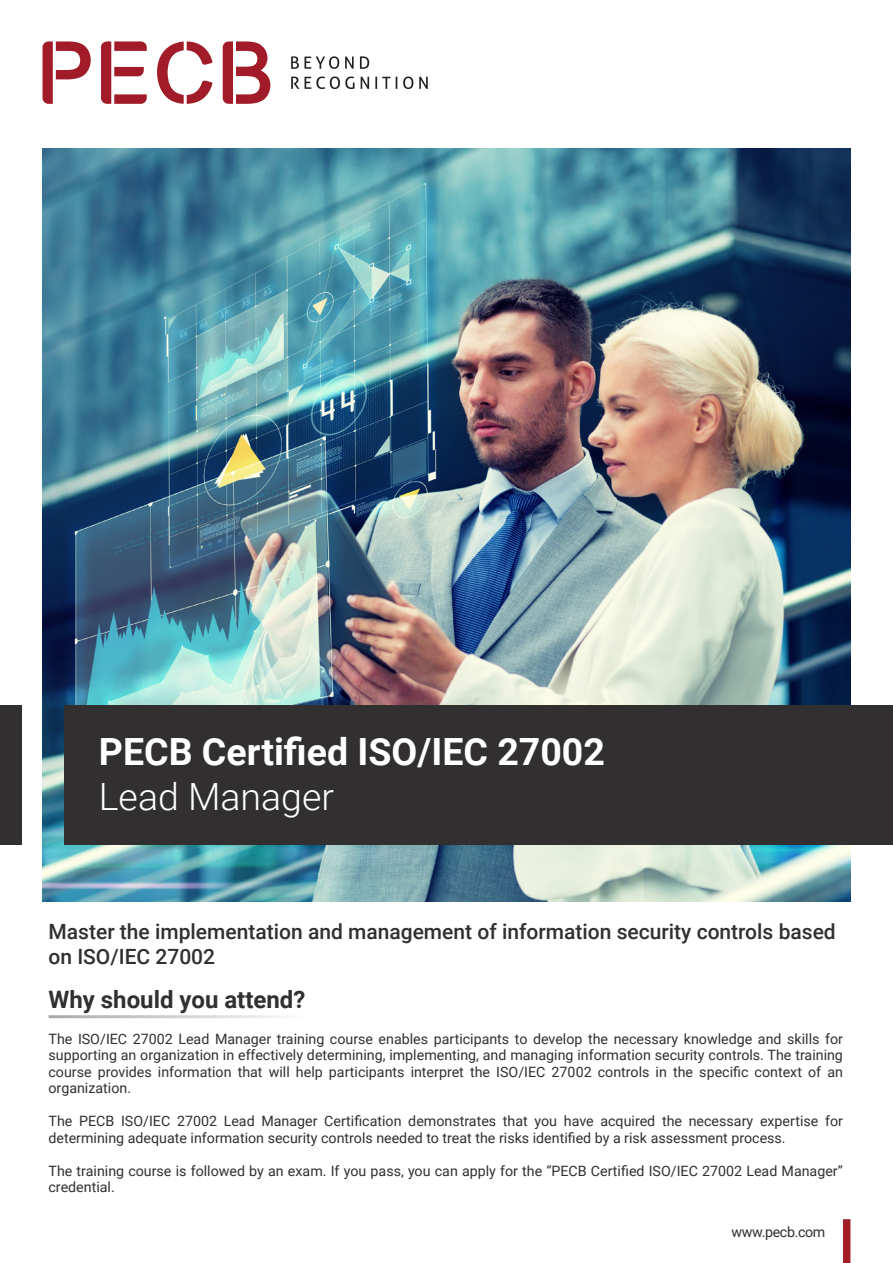
<style>
.page{position:relative;width:893px;height:1263px;background:#fff}
.page>*{position:absolute;margin:0;border:0;box-sizing:border-box;transform-origin:0 0}
.t1{font:700 37.5px "Roboto";color:#fff}
.t2{font:300 37.5px "Roboto";color:#fff}
.t3{font:700 24px "Roboto";color:#312f30}
.t4{font:500 21px/25.2px "Roboto";color:#312f30}
.Bullet_Points{font:14.25px/16.5px "Roboto";color:#312f30}
.Bullet_Points-2{font:14.25px "Roboto";letter-spacing:-.025em;color:#312f30}
</style>
<div class="page">
<img style="left:43px;top:149px;width:807px;height:752px">
<div style="left:65px;top:705px;width:828px;height:139px;background:#312f30"></div>
<div style="left:0;top:705px;width:21px;height:139px;background:#312f30"></div>
<div style="left:843px;top:1219px;width:7px;height:44px;background:#a11e29"></div>
<svg style="left:43px;top:41px;width:48px;height:63px"></svg>
<svg style="left:101px;top:41px;width:46px;height:63px"></svg>
<svg style="left:157px;top:41px;width:55px;height:63px"></svg>
<svg style="left:223px;top:41px;width:47px;height:63px"></svg>
<svg style="left:291px;top:56px;width:48px;height:13px"></svg>
<svg style="left:345px;top:57px;width:9px;height:12px"></svg>
<svg style="left:360px;top:56px;width:9px;height:13px"></svg>
<svg style="left:291px;top:77px;width:8px;height:12px"></svg>
<svg style="left:305px;top:77px;width:49px;height:12px"></svg>
<svg style="left:361px;top:77px;width:8px;height:12px"></svg>
<svg style="left:375px;top:77px;width:15px;height:12px"></svg>
<svg style="left:396px;top:77px;width:1px;height:12px"></svg>
<svg style="left:403px;top:77px;width:10px;height:12px"></svg>
<svg style="left:419px;top:77px;width:9px;height:12px"></svg>
<p class="t1" style="left:99px;top:726px;width:508px">PECB Certified ISO/IEC 27002</p>
<p class="t2" style="left:99px;top:771px;width:237px">Lead Manager</p>
<p class="t4" style="left:49px;top:918px;width:789px">Master the implementation and management of information security controls based on ISO/IEC 27002</p>
<p class="t3" style="left:49px;top:982px;width:258px">Why should you attend?</p>
<p class="Bullet_Points" style="left:49px;top:1030px;width:796px;text-align:justify">The ISO/IEC 27002 Lead Manager training course enables participants to develop the necessary knowledge and skills for supporting an organization in effectively determining, implementing, and managing information security controls. The training course provides information that will help participants interpret the ISO/IEC 27002 controls in the specific context of an organization.</p>
<p class="Bullet_Points" style="left:49px;top:1112px;width:796px">The PECB ISO/IEC 27002 Lead Manager Certification demonstrates that you have acquired the necessary expertise for determining adequate information security controls needed to treat the risks identified by a risk assessment process.</p>
<p class="Bullet_Points" style="left:49px;top:1162px;width:796px">The training course is followed by an exam. If you pass, you can apply for the “PECB Certified ISO/IEC 27002 Lead Manager” credential.</p>
<p class="Bullet_Points-2" style="left:731px;top:1221px;width:95px">www.pecb.com</p>
</div>
